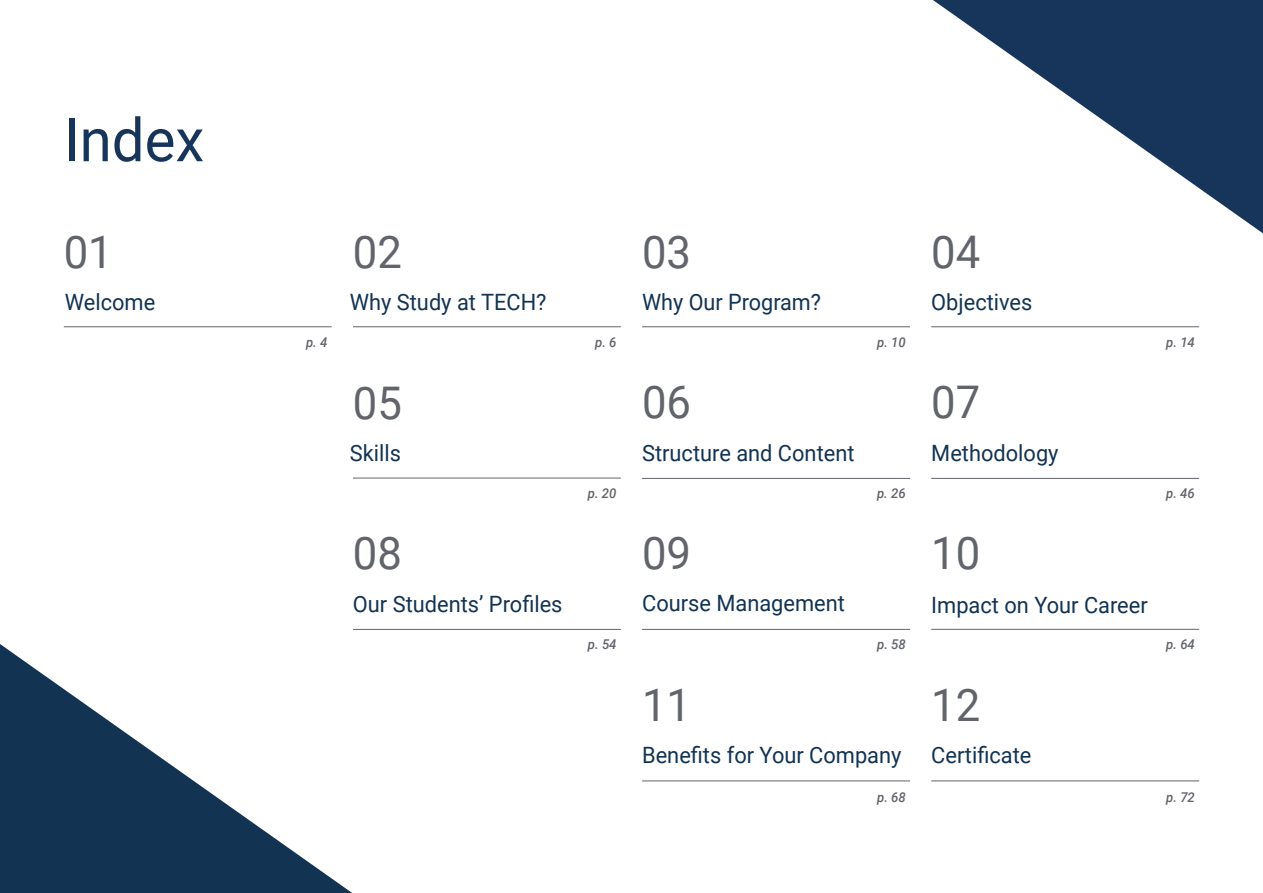
<style>
.page{position:relative;width:1263px;height:893px;background:#fff}
.page>*{position:absolute;margin:0;border:0;box-sizing:border-box;transform-origin:0 0}
.t1{font:60px "Roboto";color:#17355b}
.t2{font:45px "Roboto";color:#61646a}
.t3{font:22.5px "Roboto";color:#123352}
.t4{font:22.5px "Roboto";color:#123352;scale:.96 1}
.t5{font:italic 500 13.5px "Roboto";color:#61646a}
</style>
<div class="page">
<svg style="left:933px;top:0;width:330px;height:233px"></svg>
<hr style="left:64px;top:326px;width:268px;height:1px;background:#61646a">
<hr style="left:642px;top:478px;width:268px;height:1px;background:#61646a">
<hr style="left:353px;top:326px;width:268px;height:1px;background:#61646a">
<hr style="left:353px;top:478px;width:268px;height:1px;background:#61646a">
<hr style="left:931px;top:478px;width:268px;height:1px;background:#61646a">
<hr style="left:931px;top:629px;width:268px;height:1px;background:#61646a">
<hr style="left:642px;top:780px;width:268px;height:1px;background:#61646a">
<hr style="left:931px;top:780px;width:268px;height:1px;background:#61646a">
<hr style="left:642px;top:326px;width:268px;height:1px;background:#61646a">
<hr style="left:353px;top:629px;width:268px;height:1px;background:#61646a">
<hr style="left:931px;top:326px;width:268px;height:1px;background:#61646a">
<svg style="left:0;top:644px;width:352px;height:249px"></svg>
<hr style="left:642px;top:629px;width:268px;height:1px;background:#61646a">
<h1 class="t1" style="left:64px;top:98px;width:142px">Index</h1>
<h2 class="t2" style="left:64px;top:220px;width:51px">01</h2>
<p class="t3" style="left:65px;top:286px;width:92px">Welcome</p>
<p class="t5" style="left:306px;top:333px;width:23px">p. 4</p>
<h2 class="t2" style="left:353px;top:220px;width:51px">02</h2>
<p class="t3" style="left:350px;top:286px;width:198px">Why Study at TECH?</p>
<h2 class="t2" style="left:353px;top:372px;width:51px">05</h2>
<p class="t3" style="left:350px;top:437px;width:53px">Skills</p>
<h2 class="t2" style="left:353px;top:522px;width:51px">08</h2>
<p class="t3" style="left:353px;top:588px;width:211px">Our Students’ Profiles</p>
<p class="t5" style="left:595px;top:333px;width:23px">p. 6</p>
<h2 class="t2" style="left:642px;top:220px;width:51px">03</h2>
<p class="t4" style="left:642px;top:286px;width:188px">Why Our Program?</p>
<h2 class="t2" style="left:642px;top:371px;width:51px">06</h2>
<p class="t3" style="left:642px;top:437px;width:214px">Structure and Content</p>
<p class="t5" style="left:877px;top:333px;width:30px">p. 10</p>
<h2 class="t2" style="left:931px;top:220px;width:51px">04</h2>
<p class="t3" style="left:931px;top:286px;width:103px">Objectives</p>
<h2 class="t2" style="left:931px;top:371px;width:51px">07</h2>
<p class="t3" style="left:931px;top:437px;width:129px">Methodology</p>
<p class="t5" style="left:1166px;top:333px;width:30px">p. 14</p>
<p class="t5" style="left:588px;top:484px;width:30px">p. 20</p>
<p class="t5" style="left:1166px;top:484px;width:30px">p. 46</p>
<p class="t5" style="left:877px;top:484px;width:30px">p. 26</p>
<p class="t5" style="left:588px;top:635px;width:30px">p. 54</p>
<h2 class="t2" style="left:642px;top:522px;width:51px">09</h2>
<h2 class="t2" style="left:931px;top:522px;width:51px">10</h2>
<p class="t3" style="left:642px;top:587px;width:204px">Course Management</p>
<p class="t3" style="left:931px;top:590px;width:218px">Impact on Your Career</p>
<p class="t5" style="left:877px;top:635px;width:30px">p. 58</p>
<p class="t5" style="left:1166px;top:635px;width:30px">p. 64</p>
<h2 class="t2" style="left:642px;top:674px;width:51px">11</h2>
<h2 class="t2" style="left:931px;top:674px;width:51px">12</h2>
<p class="t3" style="left:642px;top:739px;width:261px">Benefits for Your Company</p>
<p class="t3" style="left:931px;top:739px;width:102px">Certificate</p>
<p class="t5" style="left:877px;top:788px;width:30px">p. 68</p>
<p class="t5" style="left:1166px;top:788px;width:30px">p. 72</p>
</div>
